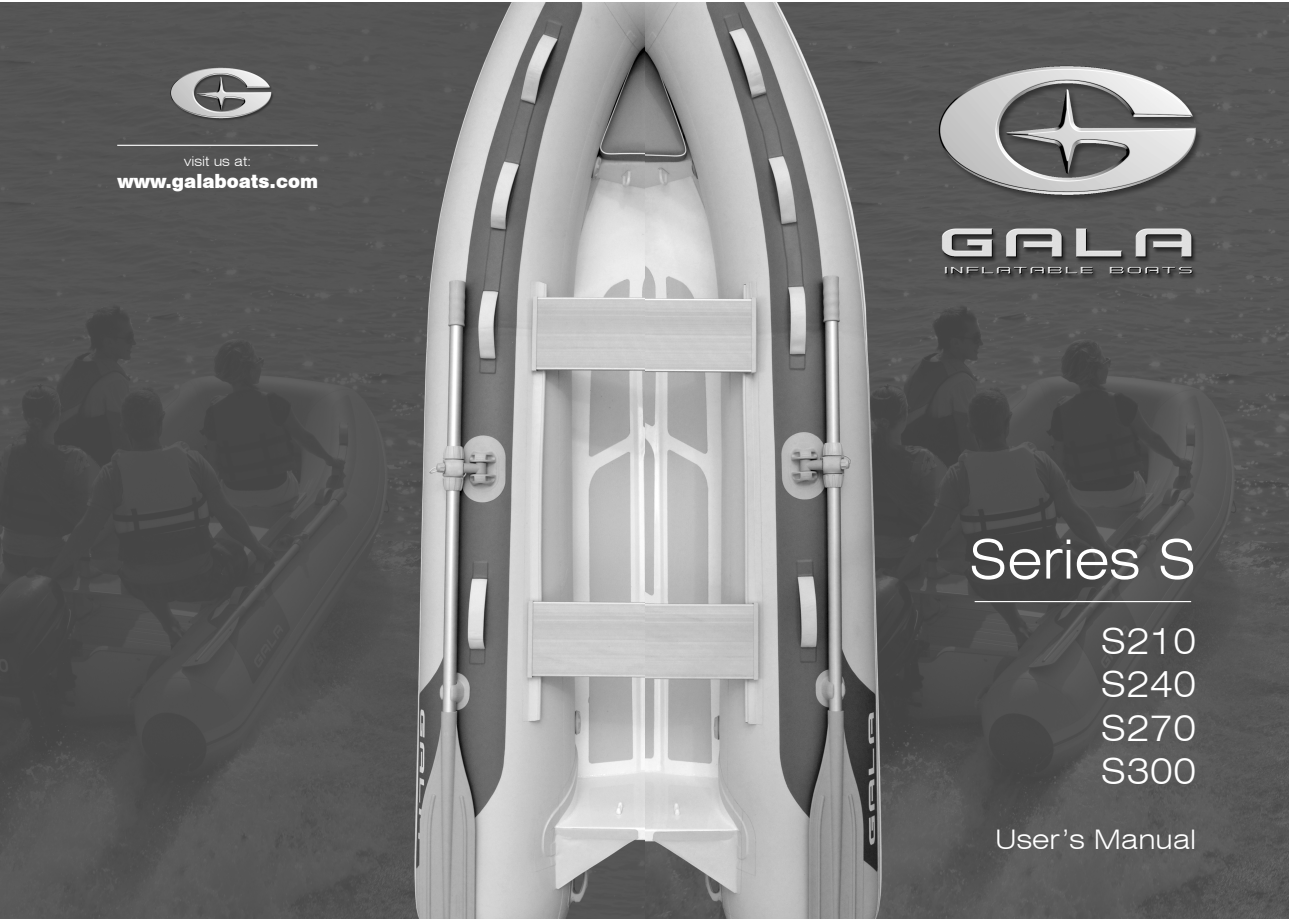
<style>
.page{position:relative;width:1289px;height:919px;background:#fff}
.page>*{position:absolute;margin:0;border:0;box-sizing:border-box;transform-origin:0 0}
.t1{font:300 expanded 54px "Swiss 721 BT";color:#fff}
.t2{font:300 expanded 36px/43.2px "Swiss 721 BT";color:#fff;text-align:justify}
.t3{font:300 expanded 27px "Swiss 721 BT";color:#fff}
.t4{font:18px "Swiss 721 BT Black No 2";color:#fff}
.t5{font:300 expanded 13.5px "Swiss 721 BT";color:#fff}
</style>
<div class="page">
<img style="left:0;top:2px;width:1288px;height:916px">
<hr style="left:117px;top:145px;width:201px;height:1px;background:#fff">
<hr style="left:974px;top:601px;width:217px;height:1px;background:#fff">
<p class="t5" style="left:184px;top:153px;width:69px">visit us at:</p>
<p class="t4" style="left:118px;top:169px;width:202px">www.galaboats.com</p>
<p class="t1" style="left:968px;top:527px;width:229px">Series S</p>
<p class="t2" style="left:1100px;top:619px;width:97px">S210<br>S240<br>S270<br>S300</p>
<p class="t3" style="left:995px;top:823px;width:202px">User’s Manual</p>
</div>
